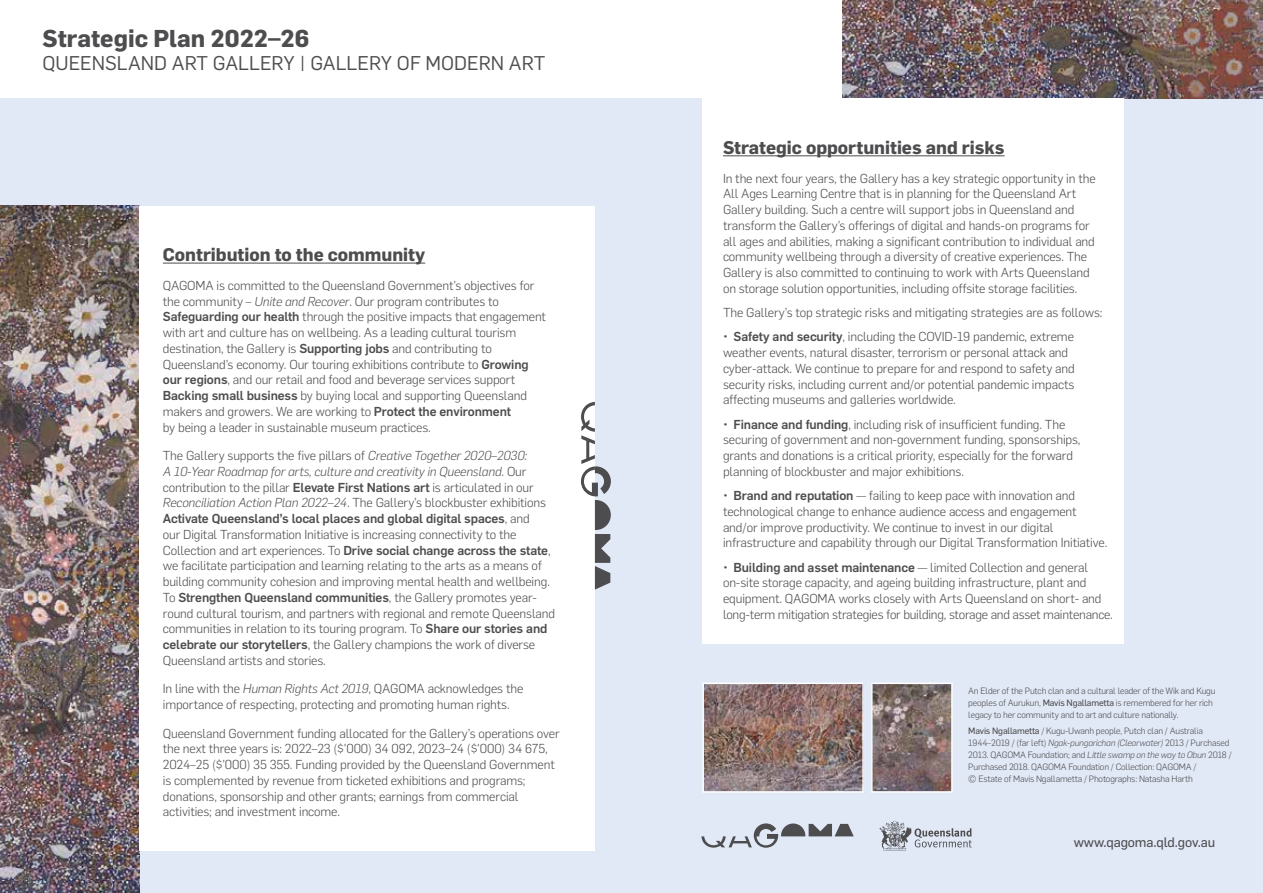
<style>
.page{position:relative;width:1263px;height:893px;background:#fff}
.page>*{position:absolute;margin:0;border:0;box-sizing:border-box;transform-origin:0 0}
.t1{font:700 24px "Flama";color:#4d4d4f}
.t2{font:19.5px "Flama";color:#4d4d4f}
.t3{font:700 18px "Flama";color:#4d4d4f}
.t4{font:13.5px "Flama Basic";letter-spacing:-.01em;color:#4d4d4f}
.t5{font:300 12.75px/15.8px "Flama";letter-spacing:-.01em;color:#4d4d4f}
.t6{font:300 9px/12px "Flama";letter-spacing:-.02em;color:#4d4d4f}
.s1{font-style:italic}
.s2{font-weight:500}
.s3{font-family:"Flama Basic";font-weight:400}
</style>
<div class="page">
<div style="left:0;top:99px;width:1263px;height:794px;background:#e1e8f6"></div>
<img style="left:0;top:206px;width:140px;height:687px">
<img style="left:842px;top:0;width:421px;height:99px">
<div style="left:140px;top:206px;width:455px;height:644px;background:#fff"></div>
<img style="left:705px;top:686px;width:156px;height:104px">
<div style="left:702px;top:683px;width:162px;height:110px;border:2px solid #fff"></div>
<svg style="left:581px;top:402px;width:30px;height:188px"></svg>
<div style="left:702px;top:99px;width:422px;height:545px;background:#fff"></div>
<hr style="left:163px;top:263px;width:262px;height:1px;background:#4d4d4f">
<hr style="left:723px;top:155px;width:282px;height:1px;background:#4d4d4f">
<svg style="left:701px;top:823px;width:153px;height:25px"></svg>
<svg style="left:879px;top:821px;width:93px;height:29px"></svg>
<img style="left:874px;top:686px;width:76px;height:104px">
<div style="left:871px;top:683px;width:82px;height:110px;border:2px solid #fff"></div>
<h1 class="t1" style="left:43px;top:21px;width:268px">Strategic Plan 2022–26</h1>
<h2 class="t2" style="left:43px;top:50px;width:504px">QUEENSLAND ART GALLERY | GALLERY OF MODERN ART</h2>
<h3 class="t3" style="left:163px;top:242px;width:264px">Contribution to the community</h3>
<p class="t5" style="left:163px;top:277px;width:385px">QAGOMA is committed to the Queensland Government’s objectives for the community – <span class="s1">Unite and Recover</span>. Our program contributes to <span class="s2">Safeguarding our health</span> through the positive impacts that engagement with art and culture has on wellbeing. As a leading cultural tourism destination, the Gallery is <span class="s2">Supporting jobs</span> and contributing to Queensland’s economy. Our touring exhibitions contribute to <span class="s2">Growing our regions</span>, and our retail and food and beverage services support <span class="s2">Backing small business</span> by buying local and supporting Queensland makers and growers. We are working to <span class="s2">Protect the environment<br></span>by being a leader in sustainable museum practices.</p>
<p class="t5" style="left:163px;top:447px;width:394px">The Gallery supports the five pillars of <span class="s1">Creative Together 2020–2030:<br>A 10-Year Roadmap for arts, culture and creativity in Queensland</span>. Our contribution to the pillar <span class="s2">Elevate First Nations art</span> is articulated in our <span class="s1">Reconciliation Action Plan 2022–24</span>. The Gallery’s blockbuster exhibitions <span class="s2">Activate Queensland’s local places and global digital spaces</span>, and<br>our Digital Transformation Initiative is increasing connectivity to the Collection and art experiences. To <span class="s2">Drive social change across the state</span>, we facilitate participation and learning relating to the arts as a means of building community cohesion and improving mental health and wellbeing.<br>To <span class="s2">Strengthen Queensland communities</span>, the Gallery promotes year&shy;round cultural tourism, and partners with regional and remote Queensland communities in relation to its touring program. To <span class="s2">Share our stories and celebrate our storytellers</span>, the Gallery champions the work of diverse Queensland artists and stories.</p>
<p class="t5" style="left:163px;top:680px;width:362px">In line with the <span class="s1">Human Rights Act 2019</span>, QAGOMA acknowledges the importance of respecting, protecting and promoting human rights.</p>
<p class="t5" style="left:163px;top:724px;width:398px">Queensland Government funding allocated for the Gallery’s operations over the next three years is: 2022–23 ($’000) 34 092, 2023–24 ($’000) 34 675, 2024–25 ($’000) 35 355. Funding provided by the Queensland Government is complemented by revenue from ticketed exhibitions and programs; donations, sponsorship and other grants; earnings from commercial activities; and investment income.</p>
<h3 class="t3" style="left:723px;top:135px;width:283px">Strategic opportunities and risks</h3>
<p class="t5" style="left:723px;top:169px;width:374px">In the next four years, the Gallery has a key strategic opportunity in the All Ages Learning Centre that is in planning for the Queensland Art Gallery building. Such a centre will support jobs in Queensland and transform the Gallery’s offerings of digital and hands-on programs for all ages and abilities, making a significant contribution to individual and community wellbeing through a diversity of creative experiences. The Gallery is also committed to continuing to work with Arts Queensland on storage solution opportunities, including offsite storage facilities.</p>
<p class="t5" style="left:723px;top:304px;width:381px">The Gallery’s top strategic risks and mitigating strategies are as follows:</p>
<p class="t5" style="left:723px;top:328px;width:353px">• <span class="s2">Safety and security</span>, including the COVID-19 pandemic, extreme weather events, natural disaster, terrorism or personal attack and cyber-attack. We continue to prepare for and respond to safety and security risks, including current and/or potential pandemic impacts affecting museums and galleries worldwide.</p>
<p class="t5" style="left:723px;top:415px;width:359px">• <span class="s2">Finance and funding</span>, including risk of insufficient funding. The securing of government and non-government funding, sponsorships, grants and donations is a critical priority, especially for the forward planning of blockbuster and major exhibitions.</p>
<p class="t5" style="left:723px;top:487px;width:386px">• <span class="s2">Brand and reputation</span> — failing to keep pace with innovation and technological change to enhance audience access and engagement and/or improve productivity. We continue to invest in our digital infrastructure and capability through our Digital Transformation Initiative.</p>
<p class="t5" style="left:723px;top:558px;width:391px">• <span class="s2">Building and asset maintenance</span> — limited Collection and general on-site storage capacity, and ageing building infrastructure, plant and equipment. QAGOMA works closely with Arts Queensland on short- and long-term mitigation strategies for building, storage and asset maintenance.</p>
<p class="t6" style="left:968px;top:684px;width:249px">An Elder of the Putch clan and a cultural leader of the Wik and Kugu peoples of Aurukun, <span class="s3">Mavis Ngallametta</span> is remembered for her rich legacy to her community and to art and culture nationally.</p>
<p class="t6" style="left:968px;top:724px;width:265px"><span class="s3">Mavis Ngallametta</span> / Kugu-Uwanh people, Putch clan / Australia 1944–2019 / (far left) <span class="s1">Ngak-pungarichan (Clearwater)</span> 2013 / Purchased 2013. QAGOMA Foundation; and <span class="s1">Little swamp on the way to Obun</span> 2018 / Purchased 2018. QAGOMA Foundation / Collection: QAGOMA /<br>© Estate of Mavis Ngallametta / Photographs: Natasha Harth</p>
<p class="t4" style="left:1074px;top:833px;width:143px">www.qagoma.qld.gov.au</p>
</div>
